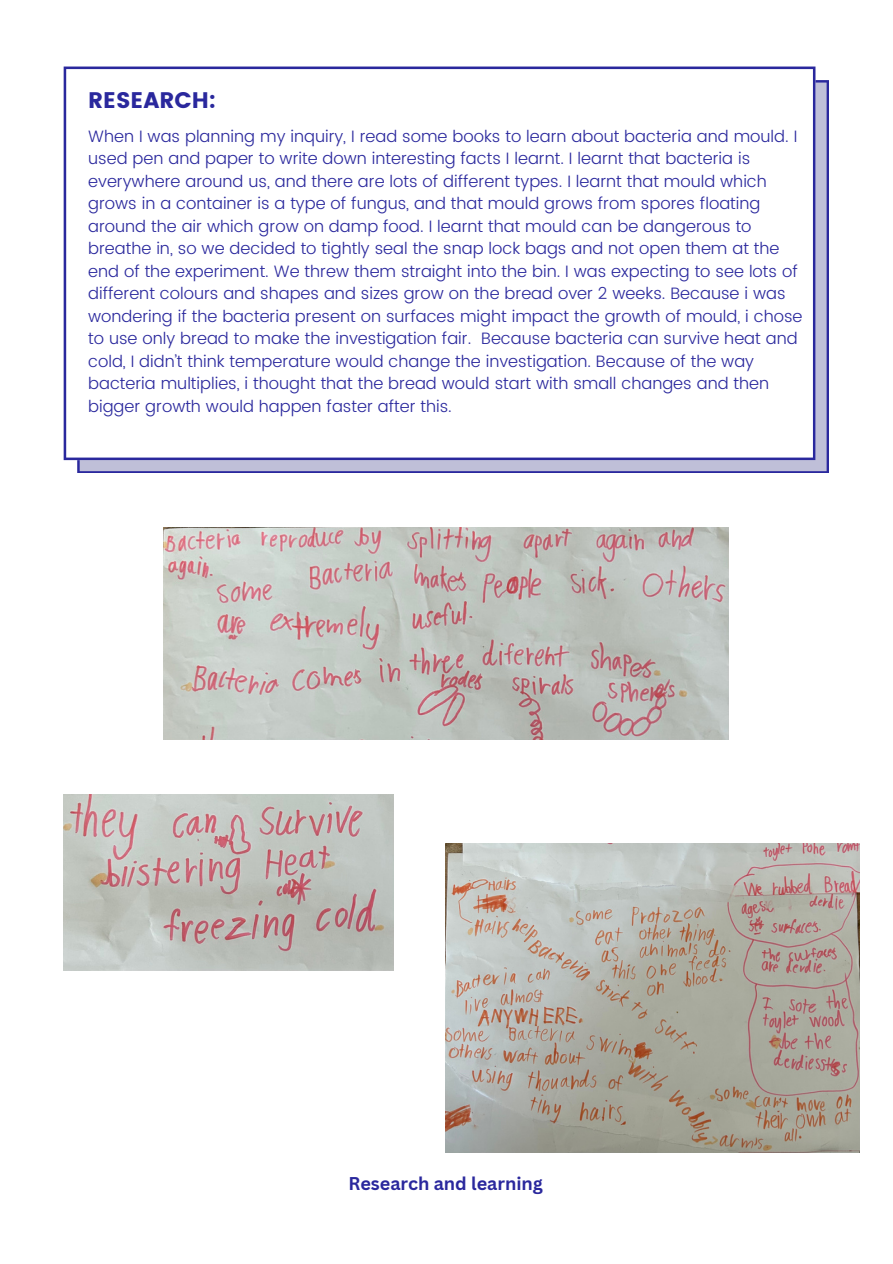
<style>
.page{position:relative;width:893px;height:1264px;background:#fff}
.page>*{position:absolute;margin:0;border:0;box-sizing:border-box;transform-origin:0 0}
.t1{font:22.5px "Poppins";color:#2a289d}
.t2{font:700 18px "Canva Sans";color:#2a289d}
.t3{font:300 16.5px/22.5px "Poppins";color:#2a289d}
</style>
<div class="page">
<svg style="left:77px;top:80px;width:751px;height:393px;background:#a8a8cf"></svg>
<svg style="left:64px;top:66px;width:751px;height:394px"></svg>
<img style="left:163px;top:527px;width:565px;height:213px">
<img style="left:446px;top:843px;width:413px;height:309px">
<img style="left:64px;top:794px;width:329px;height:176px">
<p class="t1" style="left:88px;top:87px;width:129px">RESEARCH:</p>
<p class="t3" style="left:88px;top:125px;width:715px">When I was planning my inquiry, I read some books to learn about bacteria and mould. I used pen and paper to write down interesting facts I learnt. I learnt that bacteria is everywhere around us, and there are lots of different types. I learnt that mould which grows in a container is a type of fungus, and that mould grows from spores floating around the air which grow on damp food. I learnt that mould can be dangerous to breathe in, so we decided to tightly seal the snap lock bags and not open them at the end of the experiment. We threw them straight into the bin. I was expecting to see lots of different colours and shapes and sizes grow on the bread over 2 weeks. Because i was wondering if the bacteria present on surfaces might impact the growth of mould, i chose to use only bread to make the investigation fair. Because bacteria can survive heat and cold, I didn’t think temperature would change the investigation. Because of the way bacteria multiplies, i thought that the bread would start with small changes and then bigger growth would happen faster after this.</p>
<p class="t2" style="left:348px;top:1171px;width:196px">Research and learning</p>
</div>
